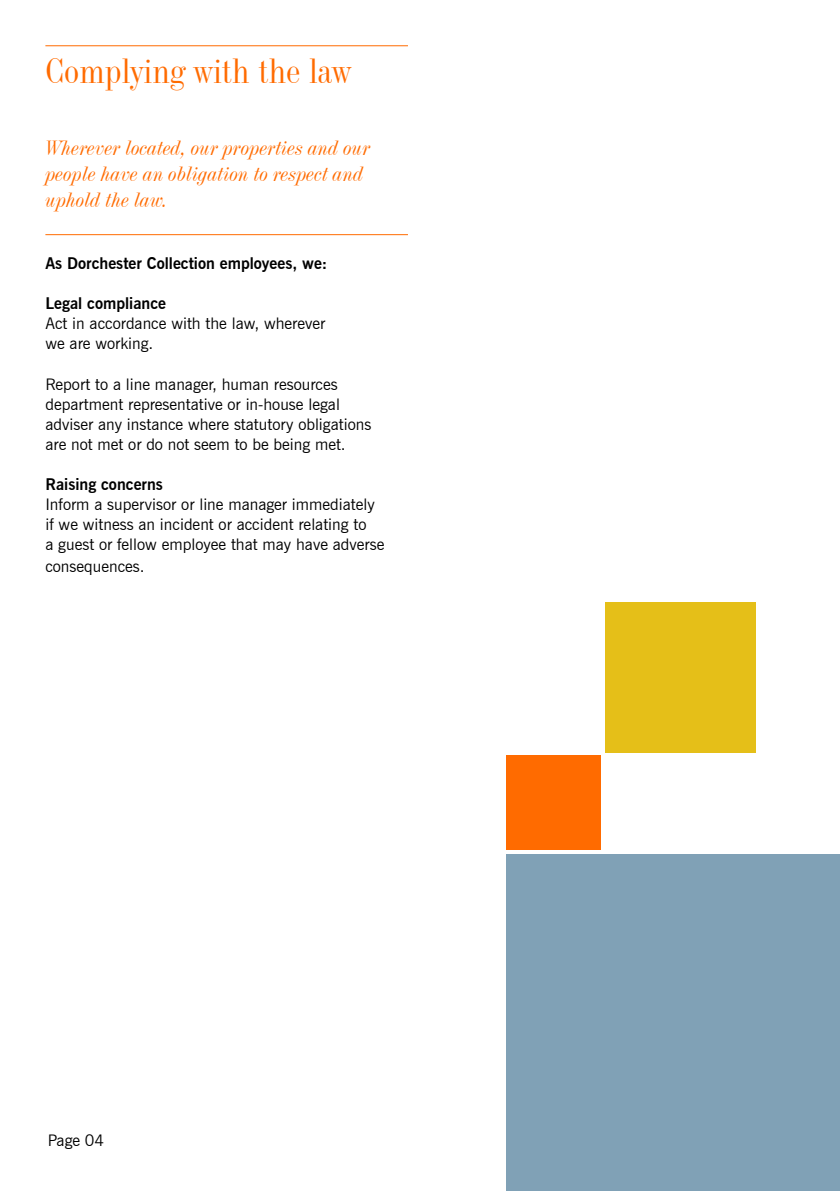
<style>
.page{position:relative;width:840px;height:1191px;background:#fff}
.page>*{position:absolute;margin:0;border:0;box-sizing:border-box;transform-origin:0 0}
.t1{font:34px "Industrial 736 BT";color:#ff6b00}
.t2{font:italic 20px/26px "Industrial 736 BT";color:#ff6b00}
.t3{font:16px/20px "News Gothic BT";color:#000}
.t4{font:700 16px "News Gothic BT";color:#000}
</style>
<div class="page">
<hr style="left:45px;top:45px;width:363px;height:1px;background:#ff6b00">
<hr style="left:45px;top:234px;width:363px;height:1px;background:#ff6b00">
<div style="left:506px;top:855px;width:333px;height:336px;background:#80a1b6"></div>
<div style="left:604px;top:602px;width:150px;height:150px;background:#e5bf18"></div>
<div style="left:506px;top:755px;width:95px;height:95px;background:#ff6b00"></div>
<h1 class="t1" style="left:45px;top:50px;width:307px">Complying with the law</h1>
<p class="t2" style="left:45px;top:135px;width:326px">Wherever located, our properties and our people have an obligation to respect and uphold the law.</p>
<p class="t4" style="left:45px;top:254px;width:283px">As Dorchester Collection employees, we:</p>
<p class="t4" style="left:45px;top:294px;width:122px">Legal compliance</p>
<p class="t3" style="left:45px;top:314px;width:281px">Act in accordance with the law, wherever we are working.</p>
<p class="t3" style="left:45px;top:374px;width:327px">Report to a line manager, human resources department representative or in-house legal adviser any instance where statutory obligations are not met or do not seem to be being met.</p>
<p class="t4" style="left:45px;top:474px;width:119px">Raising concerns</p>
<p class="t3" style="left:45px;top:494px;width:340px">Inform a supervisor or line manager immediately if we witness an incident or accident relating to<br>a guest or fellow employee that may have adverse</p>
<p class="t3" style="left:45px;top:556px;width:101px">consequences.</p>
<p class="t3" style="left:48px;top:1129px;width:58px">Page 04</p>
</div>
